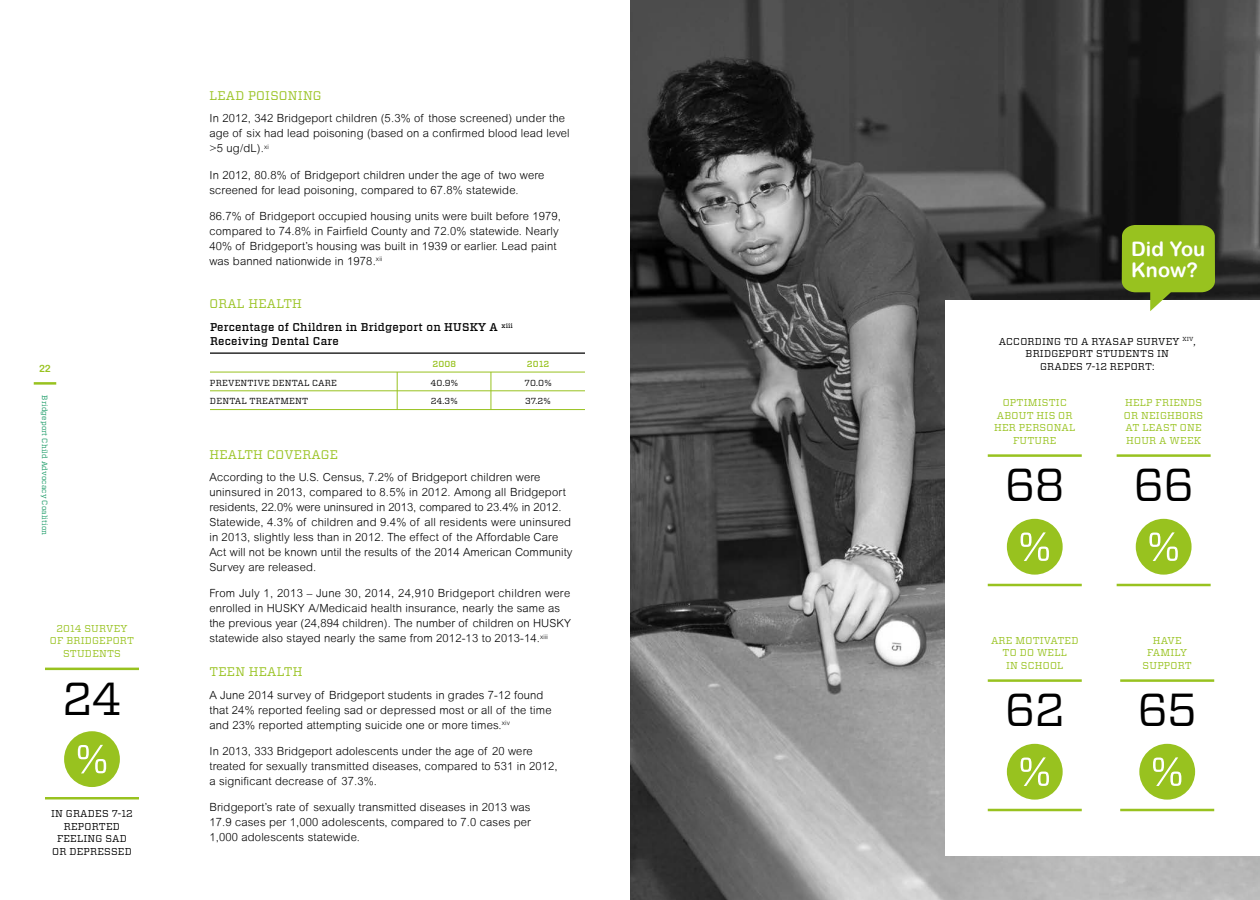
<style>
.page{position:relative;width:1260px;height:900px;background:#fff}
.page>*{position:absolute;margin:0;border:0;box-sizing:border-box;transform-origin:0 0}
.t1{font:46.25px "Vitesse";letter-spacing:-.02em;color:#000}
.t2{font:700 20px/21.2px "Arial Rounded MT";color:#fff}
.t3{font:12.5px "Vitesse";letter-spacing:.02em;color:#98c21f}
.t4{font:300 11.25px/15px "Arial Rounded MT";letter-spacing:.015em;color:#000}
.t5{font:500 11.25px/13.8px "Vitesse";letter-spacing:.02em;color:#000}
.t6{font:10px/12.5px "Vitesse";letter-spacing:.02em;color:#98c21f;text-align:center}
.t7{font:10px/12.5px "Vitesse";letter-spacing:.02em;color:#000;text-align:center}
.t8{font:700 10px "Arial Rounded MT";color:#98c21f}
.t9{font:8.75px "Vitesse";letter-spacing:.02em;color:#000}
.t10{font:500 8.75px "Vitesse";letter-spacing:.02em;color:#98c21f}
.t11{font:7.5px "Vitesse";letter-spacing:.02em;color:#0e955e}
</style>
<div class="page">
<hr style="left:34px;top:382px;width:22px;height:3px;background:#98c21f">
<img style="left:630px;top:0;width:630px;height:900px">
<hr style="left:45px;top:668px;width:94px;height:2px;background:#98c21f">
<hr style="left:45px;top:797px;width:94px;height:3px;background:#98c21f">
<div style="left:64px;top:731px;width:56px;height:56px;background:#98c21f;border-radius:50%"></div>
<svg style="left:78px;top:745px;width:28px;height:28px"></svg>
<div style="left:945px;top:300px;width:315px;height:555px;background:#fff"></div>
<svg style="left:1122px;top:225px;width:93px;height:86px;background:#99ba39"></svg>
<hr style="left:988px;top:679px;width:94px;height:3px;background:#98c21f">
<hr style="left:988px;top:809px;width:94px;height:2px;background:#98c21f">
<div style="left:1007px;top:744px;width:56px;height:56px;background:#98c21f;border-radius:50%"></div>
<svg style="left:1021px;top:757px;width:28px;height:29px"></svg>
<hr style="left:1117px;top:454px;width:94px;height:3px;background:#98c21f">
<hr style="left:1117px;top:584px;width:94px;height:2px;background:#98c21f">
<div style="left:1136px;top:519px;width:56px;height:56px;background:#98c21f;border-radius:50%"></div>
<svg style="left:1149px;top:532px;width:29px;height:29px"></svg>
<hr style="left:1120px;top:679px;width:94px;height:3px;background:#98c21f">
<hr style="left:1120px;top:809px;width:94px;height:2px;background:#98c21f">
<div style="left:1139px;top:744px;width:56px;height:56px;background:#98c21f;border-radius:50%"></div>
<svg style="left:1153px;top:757px;width:28px;height:29px"></svg>
<div style="left:1007px;top:519px;width:56px;height:56px;background:#98c21f;border-radius:50%"></div>
<svg style="left:1021px;top:532px;width:28px;height:29px"></svg>
<hr style="left:988px;top:454px;width:94px;height:3px;background:#98c21f">
<hr style="left:988px;top:584px;width:94px;height:2px;background:#98c21f">
<hr style="left:210px;top:352px;width:375px;height:2px;background:#000">
<hr style="left:210px;top:372px;width:375px;height:1px;background:#98c21f">
<hr style="left:210px;top:390px;width:375px;height:1px;background:#98c21f">
<hr style="left:210px;top:409px;width:375px;height:1px;background:#98c21f">
<hr style="left:397px;top:372px;width:1px;height:38px;background:#98c21f">
<hr style="left:491px;top:372px;width:1px;height:38px;background:#98c21f">
<p class="t8" style="left:39px;top:363px;width:13px">22</p>
<p class="t11" style="left:50px;top:395px;width:141px;rotate:90deg">Bridgeport Child Advocacy Coalition</p>
<p class="t6" style="left:50px;top:622px;width:86px">2014 SURVEY<br>OF BRIDGEPORT<br>STUDENTS</p>
<h1 class="t1" style="left:62px;top:667px;width:61px">24</h1>
<p class="t7" style="left:51px;top:807px;width:83px">IN GRADES 7-12<br>REPORTED<br>FEELING SAD<br>OR DEPRESSED</p>
<p class="t3" style="left:209px;top:87px;width:114px">LEAD POISONING</p>
<p class="t4" style="left:209px;top:111px;width:362px">In 2012, 342 Bridgeport children (5.3% of those screened) under the age of six had lead poisoning (based on a confirmed blood lead level &gt;5 ug/dL).<sup>xi</sup></p>
<p class="t4" style="left:209px;top:167px;width:337px">In 2012, 80.8% of Bridgeport children under the age of two were screened for lead poisoning, compared to 67.8% statewide.</p>
<p class="t4" style="left:209px;top:208px;width:353px">86.7% of Bridgeport occupied housing units were built before 1979, compared to 74.8% in Fairfield County and 72.0% statewide. Nearly 40% of Bridgeport’s housing was built in 1939 or earlier. Lead paint was banned nationwide in 1978.<sup>xii</sup></p>
<p class="t3" style="left:209px;top:295px;width:94px">ORAL HEALTH</p>
<p class="t5" style="left:210px;top:321px;width:304px">Percentage of Children in Bridgeport on HUSKY A <sup>xiii<br></sup>Receiving Dental Care</p>
<p class="t10" style="left:432px;top:358px;width:25px">2008</p>
<p class="t10" style="left:527px;top:358px;width:24px">2012</p>
<p class="t9" style="left:210px;top:376px;width:128px">PREVENTIVE DENTAL CARE</p>
<p class="t9" style="left:431px;top:376px;width:29px">40.9%</p>
<p class="t9" style="left:525px;top:376px;width:29px">70.0%</p>
<p class="t9" style="left:210px;top:395px;width:100px">DENTAL TREATMENT</p>
<p class="t9" style="left:431px;top:395px;width:29px">24.3%</p>
<p class="t9" style="left:525px;top:395px;width:27px">37.2%</p>
<p class="t3" style="left:209px;top:446px;width:130px">HEALTH COVERAGE</p>
<p class="t4" style="left:209px;top:470px;width:365px">According to the U.S. Census, 7.2% of Bridgeport children were uninsured in 2013, compared to 8.5% in 2012. Among all Bridgeport residents, 22.0% were uninsured in 2013, compared to 23.4% in 2012.<br>Statewide, 4.3% of children and 9.4% of all residents were uninsured in 2013, slightly less than in 2012. The effect of the Affordable Care Act will not be known until the results of the 2014 American Community Survey are released.</p>
<p class="t4" style="left:209px;top:586px;width:363px">From July 1, 2013 – June 30, 2014, 24,910 Bridgeport children were enrolled in HUSKY A/Medicaid health insurance, nearly the same as the previous year (24,894 children). The number of children on HUSKY statewide also stayed nearly the same from 2012-13 to 2013-14.<sup>xiii</sup></p>
<p class="t3" style="left:209px;top:663px;width:95px">TEEN HEALTH</p>
<p class="t4" style="left:209px;top:687px;width:344px">A June 2014 survey of Bridgeport students in grades 7-12 found that 24% reported feeling sad or depressed most or all of the time and 23% reported attempting suicide one or more times.<sup>xiv</sup></p>
<p class="t4" style="left:209px;top:743px;width:350px">In 2013, 333 Bridgeport adolescents under the age of 20 were treated for sexually transmitted diseases, compared to 531 in 2012, a significant decrease of 37.3%.</p>
<p class="t4" style="left:209px;top:800px;width:323px;text-align:justify">Bridgeport’s rate of sexually transmitted diseases in 2013 was 17.9 cases per 1,000 adolescents, compared to 7.0 cases per 1,000 adolescents statewide.</p>
<h2 class="t2" style="left:1131px;top:238px;width:76px">Did You<br>Know?</h2>
<p class="t7" style="left:999px;top:335px;width:198px">ACCORDING TO A RYASAP SURVEY <sup>XIV</sup>,<br>BRIDGEPORT STUDENTS IN<br>GRADES 7-12 REPORT:</p>
<p class="t6" style="left:994px;top:396px;width:83px">OPTIMISTIC<br>ABOUT HIS OR<br>HER PERSONAL<br>FUTURE</p>
<h1 class="t1" style="left:1005px;top:454px;width:62px">68</h1>
<p class="t6" style="left:1124px;top:396px;width:81px;text-align:left">HELP FRIENDS<br>OR NEIGHBORS<br>AT LEAST ONE<br>HOUR A WEEK</p>
<h1 class="t1" style="left:1133px;top:454px;width:63px">66</h1>
<p class="t6" style="left:991px;top:634px;width:89px">ARE MOTIVATED<br>TO DO WELL<br>IN SCHOOL</p>
<h1 class="t1" style="left:1004px;top:679px;width:62px">62</h1>
<p class="t6" style="left:1143px;top:634px;width:51px">HAVE<br>FAMILY<br>SUPPORT</p>
<h1 class="t1" style="left:1137px;top:679px;width:62px">65</h1>
</div>
